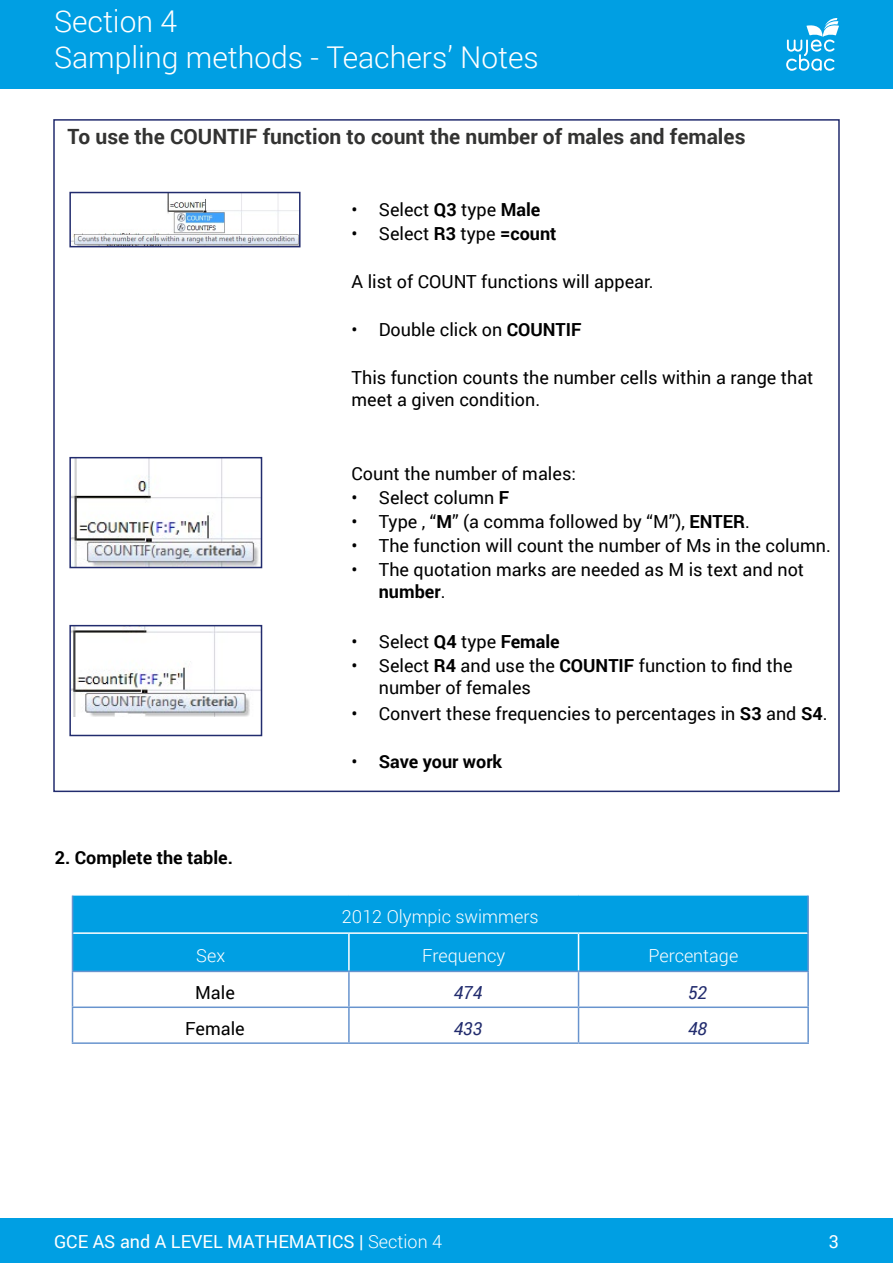
<style>
.page{position:relative;width:893px;height:1263px;background:#fff}
.page>*{position:absolute;margin:0;border:0;box-sizing:border-box;transform-origin:0 0}
.t1{font:300 30px/36px "Roboto";color:#fff}
.t2{font:700 21px "Roboto";color:#333332}
.t3{font:18px/21.6px "Roboto";color:#000}
.t4{font:300 18px "Roboto";color:#fff}
.t5{font:18px "Roboto";color:#fff}
.t6{font:700 18px "Roboto";color:#000}
.t7{font:italic 18px "Roboto";color:#222c6e}
.s1{font-weight:700}
.s2{font-weight:400}
.s3{font-weight:300}
</style>
<div class="page">
<div style="left:0;top:0;width:893px;height:89px;background:#009fe3"></div>
<div style="left:0;top:1218px;width:893px;height:45px;background:#009fe3"></div>
<svg style="left:786px;top:18px;width:53px;height:53px"></svg>
<img style="left:72px;top:195px;width:226px;height:49px">
<div style="left:69px;top:192px;width:232px;height:55px;border:2px solid #222c6e"></div>
<img style="left:72px;top:460px;width:187px;height:105px">
<div style="left:69px;top:457px;width:193px;height:111px;border:2px solid #222c6e"></div>
<img style="left:72px;top:628px;width:187px;height:89px">
<div style="left:69px;top:625px;width:193px;height:111px;border:2px solid #222c6e"></div>
<div style="left:73px;top:896px;width:734px;height:75px;background:#009fe3"></div>
<hr style="left:72px;top:933px;width:1px;height:38px;background:#6894ce">
<hr style="left:807px;top:933px;width:2px;height:38px;background:#6894ce">
<hr style="left:72px;top:972px;width:1px;height:34px;background:#6894ce">
<hr style="left:348px;top:972px;width:2px;height:34px;background:#6894ce">
<hr style="left:578px;top:972px;width:1px;height:34px;background:#6894ce">
<hr style="left:807px;top:972px;width:2px;height:34px;background:#6894ce">
<hr style="left:72px;top:1006px;width:277px;height:2px;background:#6894ce">
<hr style="left:72px;top:1008px;width:1px;height:34px;background:#6894ce">
<hr style="left:349px;top:1006px;width:229px;height:2px;background:#6894ce">
<hr style="left:348px;top:1008px;width:2px;height:34px;background:#6894ce">
<hr style="left:578px;top:1006px;width:231px;height:2px;background:#6894ce">
<hr style="left:578px;top:1008px;width:1px;height:34px;background:#6894ce">
<hr style="left:807px;top:1008px;width:2px;height:34px;background:#6894ce">
<hr style="left:72px;top:1042px;width:277px;height:2px;background:#6894ce">
<hr style="left:349px;top:1042px;width:229px;height:2px;background:#6894ce">
<hr style="left:578px;top:1042px;width:231px;height:2px;background:#6894ce">
<hr style="left:348px;top:934px;width:2px;height:37px;background:#fff">
<hr style="left:578px;top:934px;width:1px;height:37px;background:#fff">
<hr style="left:72px;top:971px;width:277px;height:1px;background:#6894ce">
<hr style="left:349px;top:971px;width:229px;height:1px;background:#6894ce">
<hr style="left:578px;top:971px;width:231px;height:1px;background:#6894ce">
<hr style="left:73px;top:932px;width:276px;height:2px;background:#fff">
<hr style="left:349px;top:932px;width:229px;height:2px;background:#fff">
<hr style="left:578px;top:932px;width:229px;height:2px;background:#fff">
<hr style="left:72px;top:896px;width:1px;height:37px;background:#6894ce">
<hr style="left:807px;top:896px;width:2px;height:37px;background:#6894ce">
<h1 class="t1" style="left:54px;top:2px;width:486px">Section 4<br>Sampling methods - Teachers’ Notes</h1>
<p class="t2" style="left:68px;top:122px;width:679px">To use the COUNTIF function to count the number of males and females</p>
<p class="t3" style="left:352px;top:198px;width:190px">• Select <span class="s1">Q3</span> type <span class="s1">Male</span></p>
<p class="t3" style="left:352px;top:222px;width:206px">• Select <span class="s1">R3</span> type <span class="s1">=count</span></p>
<p class="t3" style="left:352px;top:270px;width:303px">A list of COUNT functions will appear.</p>
<p class="t3" style="left:352px;top:318px;width:231px">• Double click on <span class="s1">COUNTIF</span></p>
<p class="t3" style="left:352px;top:366px;width:463px">This function counts the number cells within a range that meet a given condition.</p>
<p class="t6" style="left:55px;top:845px;width:180px">2. Complete the table.</p>
<p class="t3" style="left:352px;top:462px;width:226px">Count the number of males:</p>
<p class="t3" style="left:352px;top:486px;width:159px">• Select column <span class="s1">F</span></p>
<p class="t3" style="left:352px;top:510px;width:400px">• Type , “<span class="s1">M</span>” (a comma followed by “M”), <span class="s1">ENTER</span>.</p>
<p class="t3" style="left:352px;top:534px;width:481px">• The function will count the number of Ms in the column.</p>
<p class="t3" style="left:379px;top:558px;width:427px;text-indent:-27px">• The quotation marks are needed as M is text and not <span class="s1">number</span>.</p>
<p class="t3" style="left:352px;top:630px;width:210px">• Select <span class="s1">Q4</span> type <span class="s1">Female</span></p>
<p class="t3" style="left:379px;top:654px;width:415px;text-indent:-27px">• Select <span class="s1">R4</span> and use the <span class="s1">COUNTIF</span> function to find the number of females</p>
<p class="t3" style="left:352px;top:702px;width:477px">• Convert these frequencies to percentages in <span class="s1">S3</span> and <span class="s1">S4</span>.</p>
<p class="t6" style="left:352px;top:749px;width:152px"><span class="s2">•</span> Save your work</p>
<p class="t4" style="left:342px;top:904px;width:198px">2012 Olympic swimmers</p>
<p class="t4" style="left:196px;top:943px;width:30px">Sex</p>
<p class="t4" style="left:422px;top:943px;width:84px">Frequency</p>
<p class="t4" style="left:648px;top:943px;width:91px">Percentage</p>
<p class="t3" style="left:195px;top:981px;width:41px">Male</p>
<p class="t7" style="left:454px;top:980px;width:30px">474</p>
<p class="t7" style="left:688px;top:980px;width:21px">52</p>
<p class="t3" style="left:185px;top:1017px;width:61px">Female</p>
<p class="t7" style="left:454px;top:1016px;width:30px">433</p>
<p class="t7" style="left:688px;top:1016px;width:21px">48</p>
<p class="t5" style="left:54px;top:1229px;width:390px">GCE AS and A LEVEL MATHEMATICS | <span class="s3">Section 4</span></p>
<p class="t5" style="left:829px;top:1229px;width:12px">3</p>
</div>
